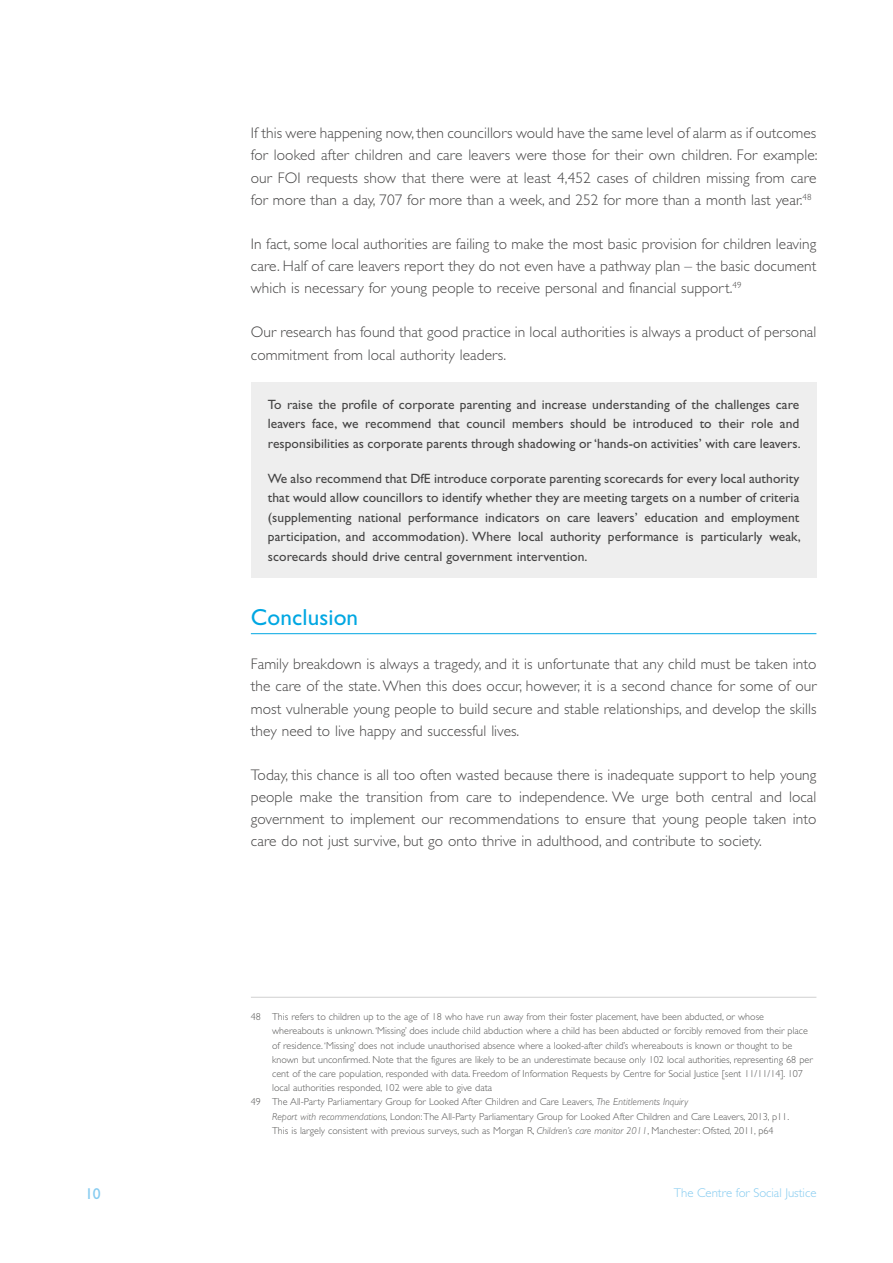
<style>
.page{position:relative;width:893px;height:1263px;background:#fff}
.page>*{position:absolute;margin:0;border:0;box-sizing:border-box;transform-origin:0 0}
.t1{font:23.25px "Gill Sans Std";letter-spacing:.005em;color:#00a7e2}
.t2{font:15.75px "Gill Sans Std";color:#85cbf0}
.t3{font:300 15.3px/22px "Gill Sans Std";letter-spacing:.005em;color:#454444;text-align:justify}
.t4{font:13.5px/19.5px "Gill Sans Std";letter-spacing:.005em;color:#454444;text-align:justify}
.t5{font:300 12.75px "Gill Sans Std";color:#85cbf0}
.t6{font:300 10.2px "Gill Sans Std";color:#575756}
.s1{font-style:italic}
</style>
<div class="page">
<hr style="left:251px;top:633px;width:565px;height:1px;background:#00a7e2">
<hr style="left:251px;top:997px;width:565px;height:1px;background:#d0d0d0">
<div style="left:251px;top:382px;width:565px;height:196px;background:#eee"></div>
<p class="t3" style="left:251px;top:122px;width:568px">If this were happening now, then councillors would have the same level of alarm as if outcomes for looked after children and care leavers were those for their own children. For example: our FOI requests show that there were at least 4,452 cases of children missing from care for more than a day, 707 for more than a week, and 252 for more than a month last year.<sup>48</sup></p>
<p class="t3" style="left:251px;top:233px;width:567px">In fact, some local authorities are failing to make the most basic provision for children leaving care. Half of care leavers report they do not even have a pathway plan – the basic document which is necessary for young people to receive personal and financial support.<sup>49</sup></p>
<p class="t3" style="left:251px;top:321px;width:567px">Our research has found that good practice in local authorities is always a product of personal commitment from local authority leaders.</p>
<p class="t4" style="left:268px;top:394px;width:534px">To raise the profile of corporate parenting and increase understanding of the challenges care leavers face, we recommend that council members should be introduced to their role and responsibilities as corporate parents through shadowing or ‘hands-on activities’ with care leavers.</p>
<p class="t4" style="left:268px;top:469px;width:534px">We also recommend that DfE introduce corporate parenting scorecards for every local authority that would allow councillors to identify whether they are meeting targets on a number of criteria (supplementing national performance indicators on care leavers’ education and employment participation, and accommodation). Where local authority performance is particularly weak, scorecards should drive central government intervention.</p>
<h1 class="t1" style="left:251px;top:604px;width:109px">Conclusion</h1>
<p class="t3" style="left:251px;top:653px;width:567px">Family breakdown is always a tragedy, and it is unfortunate that any child must be taken into the care of the state. When this does occur, however, it is a second chance for some of our most vulnerable young people to build secure and stable relationships, and develop the skills they need to live happy and successful lives.</p>
<p class="t3" style="left:251px;top:764px;width:567px">Today, this chance is all too often wasted because there is inadequate support to help young people make the transition from care to independence. We urge both central and local government to implement our recommendations to ensure that young people taken into care do not just survive, but go onto thrive in adulthood, and contribute to society.</p>
<p class="t6" style="left:251px;top:1011px;width:515px">48 This refers to children up to the age of 18 who have run away from their foster placement, have been abducted, or whose</p>
<p class="t6" style="left:272px;top:1025px;width:537px">whereabouts is unknown. ‘Missing’ does include child abduction where a child has been abducted or forcibly removed from their place</p>
<p class="t6" style="left:272px;top:1039px;width:522px">of residence. ‘Missing’ does not include unauthorised absence where a looked-after child’s whereabouts is known or thought to be</p>
<p class="t6" style="left:272px;top:1053px;width:542px">known but unconfirmed. Note that the figures are likely to be an underestimate because only 102 local authorities, representing 68 per</p>
<p class="t6" style="left:272px;top:1068px;width:532px">cent of the care population, responded with data. Freedom of Information Requests by Centre for Social Justice [sent 11/11/14]. 107</p>
<p class="t6" style="left:272px;top:1082px;width:221px">local authorities responded, 102 were able to give data</p>
<p class="t6" style="left:251px;top:1096px;width:439px">49 The All-Party Parliamentary Group for Looked After Children and Care Leavers, <span class="s1">The Entitlements Inquiry</span></p>
<p class="t6" style="left:272px;top:1110px;width:518px"><span class="s1">Report with recommendations</span>, London: The All-Party Parliamentary Group for Looked After Children and Care Leavers, 2013, p11.</p>
<p class="t6" style="left:272px;top:1125px;width:503px">This is largely consistent with previous surveys, such as Morgan R, <span class="s1">Children’s care monitor 2011</span>, Manchester: Ofsted, 2011, p64</p>
<p class="t2" style="left:85px;top:1185px;width:17px">10</p>
<p class="t5" style="left:674px;top:1186px;width:144px">The Centre for Social Justice</p>
</div>
